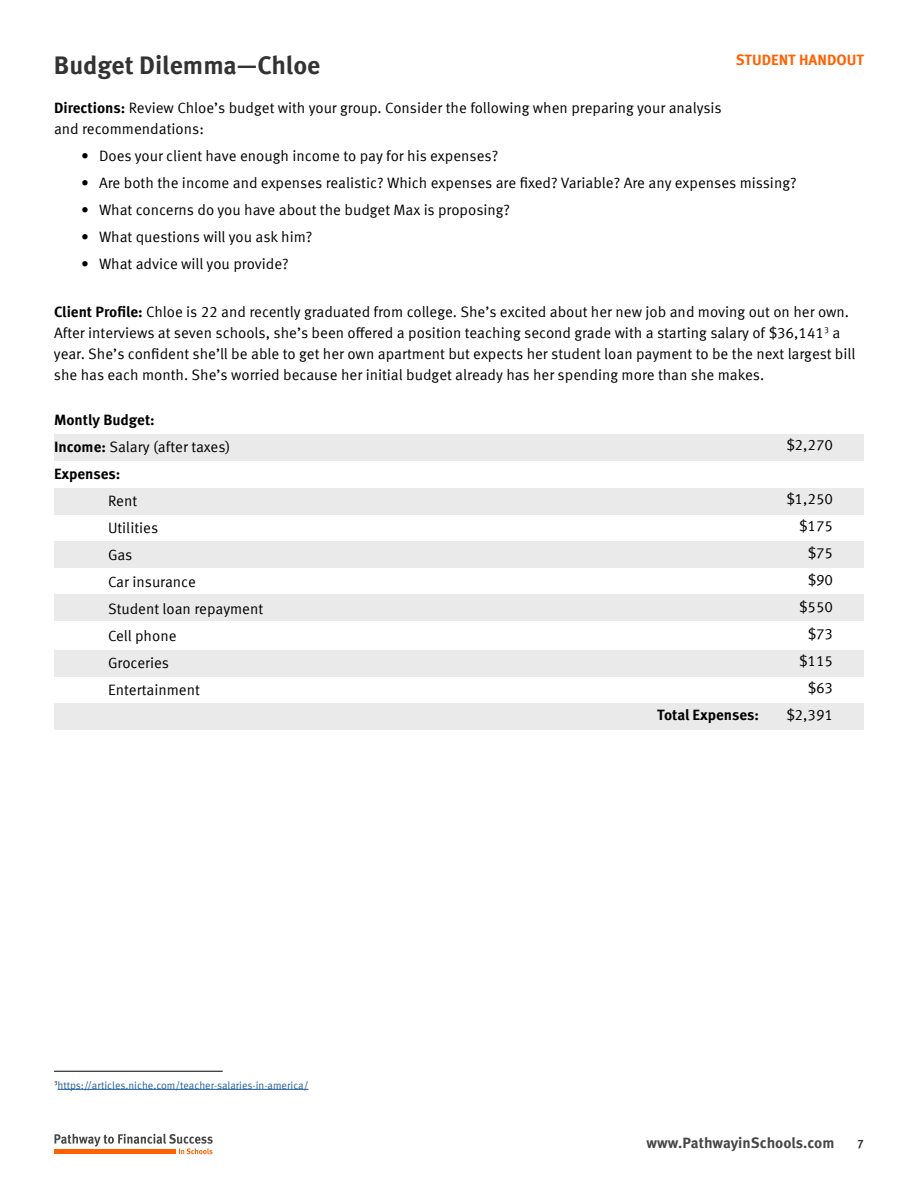
<style>
.page{position:relative;width:918px;height:1188px;background:#fff}
.page>*{position:absolute;margin:0;border:0;box-sizing:border-box;transform-origin:0 0}
.t1{font:700 25.5px "Meta Offc Pro";color:#343333}
.t2{font:15px/27px "Meta Offc Pro Norm";color:#000}
.t3{font:700 15px "Meta Offc Pro";color:#000}
.t4{font:700 15px "Meta Offc Pro";color:#454545}
.t5{font:700 15px "Meta Offc Pro";color:#ff6100}
.t6{font:700 12px "Meta Offc";color:#343333}
.t7{font:10.5px "Meta Offc Pro Norm";color:#215e9e}
.s1{font-family:"Meta Offc Pro";font-weight:700}
</style>
<div class="page">
<svg style="left:55px;top:1134px;width:158px;height:20px"></svg>
<hr style="left:54px;top:1150px;width:122px;height:4px;background:#ff6100">
<div style="left:54px;top:434px;width:810px;height:27px;background:#eaeaea"></div>
<div style="left:54px;top:541px;width:810px;height:27px;background:#eaeaea"></div>
<div style="left:54px;top:488px;width:810px;height:26px;background:#eaeaea"></div>
<div style="left:54px;top:594px;width:810px;height:27px;background:#eaeaea"></div>
<div style="left:54px;top:651px;width:810px;height:26px;background:#eaeaea"></div>
<div style="left:54px;top:703px;width:810px;height:26px;background:#eaeaea"></div>
<hr style="left:57px;top:1089px;width:251px;height:1px;background:#215e9e">
<hr style="left:54px;top:1071px;width:169px;height:1px;background:#000">
<h1 class="t1" style="left:54px;top:45px;width:268px">Budget Dilemma—Chloe</h1>
<p class="t5" style="left:736px;top:48px;width:130px">STUDENT HANDOUT</p>
<p class="t2" style="left:54px;top:96px;width:669px;line-height:21px"><span class="s1">Directions:</span> Review Chloe’s budget with your group. Consider the following when preparing your analysis and recommendations:</p>
<p class="t2" style="left:81px;top:141px;width:419px">• Does your client have enough income to pay for his expenses?</p>
<p class="t2" style="left:81px;top:168px;width:717px">• Are both the income and expenses realistic? Which expenses are fixed? Variable? Are any expenses missing?</p>
<p class="t2" style="left:81px;top:195px;width:431px">• What concerns do you have about the budget Max is proposing?</p>
<p class="t2" style="left:81px;top:222px;width:233px">• What questions will you ask him?</p>
<p class="t2" style="left:81px;top:249px;width:209px">• What advice will you provide?</p>
<p class="t2" style="left:54px;top:300px;width:803px;line-height:21px"><span class="s1">Client Profile:</span> Chloe is 22 and recently graduated from college. She’s excited about her new job and moving out on her own.<br>After interviews at seven schools, she’s been offered a position teaching second grade with a starting salary of $36,141<sup>3</sup> a year. She’s confident she’ll be able to get her own apartment but expects her student loan payment to be the next largest bill she has each month. She’s worried because her initial budget already has her spending more than she makes.</p>
<p class="t3" style="left:54px;top:408px;width:102px">Montly Budget:</p>
<p class="t2" style="left:54px;top:432px;width:178px"><span class="s1">Income:</span> Salary (after taxes)</p>
<p class="t3" style="left:54px;top:462px;width:68px">Expenses:</p>
<p class="t2" style="left:108px;top:486px;width:157px">Rent<br>Utilities<br>Gas<br>Car insurance<br>Student loan repayment<br>Cell phone<br>Groceries<br>Entertainment</p>
<p class="t7" style="left:54px;top:1077px;width:256px"><sup>3</sup>https://articles.niche.com/teacher-salaries-in-america/</p>
<p class="t2" style="left:786px;top:430px;width:49px">$2,270</p>
<p class="t2" style="left:786px;top:484px;width:49px;text-align:right">$1,250 $175 $75 $90 $550 $73 $115 $63</p>
<p class="t3" style="left:657px;top:703px;width:103px">Total Expenses:</p>
<p class="t2" style="left:786px;top:700px;width:49px">$2,391</p>
<p class="t4" style="left:647px;top:1131px;width:189px">www.PathwayinSchools.com</p>
<p class="t6" style="left:857px;top:1136px;width:8px">7</p>
</div>
